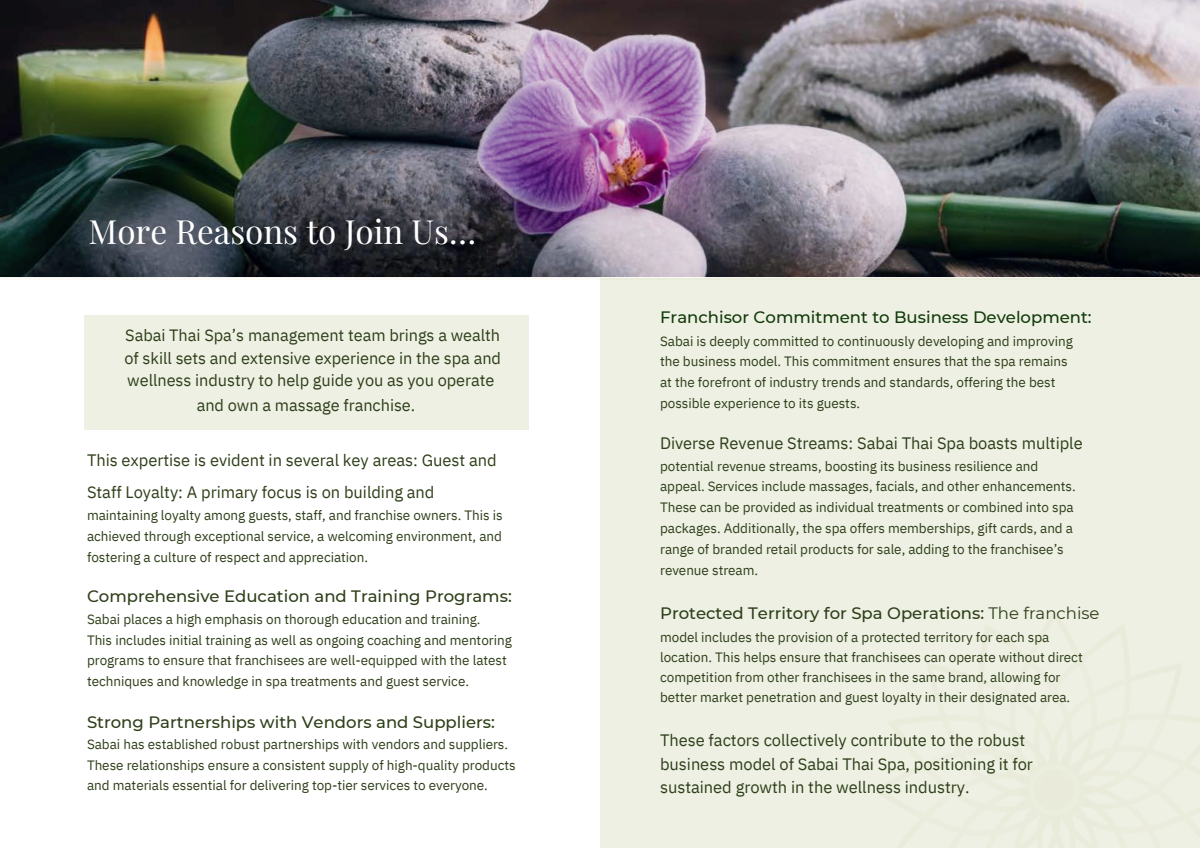
<style>
.page{position:relative;width:1200px;height:848px;background:#fff}
.page>*{position:absolute;margin:0;border:0;box-sizing:border-box;transform-origin:0 0}
.t1{font:33.22px "Playfair Display";color:#fff}
.t2{font:16.5px/23.1px "IBM Plex Sans";letter-spacing:-.005em;color:#2e3e19}
.t3{font:500 16.5px "Montserrat";color:#2e3e19}
.t4{font:500 16.5px "Montserrat";color:#123a09}
.t5{font:16.35px/22.5px "IBM Plex Sans";letter-spacing:-.005em;color:#2e3e19;text-align:justify}
.t6{font:13.5px/20.9px "IBM Plex Sans";letter-spacing:-.005em;color:#2e3e19}
.s1{font-weight:400}
</style>
<div class="page">
<div style="left:84px;top:315px;width:444px;height:114px;background:#edf0e3"></div>
<div style="left:600px;top:277px;width:600px;height:570px;background:#edf0e3"></div>
<img style="left:0;top:0;width:1200px;height:277px">
<hr style="left:0;top:277px;width:1200px;height:2px;background:#c1ac58">
<h1 class="t1" style="left:88px;top:205px;width:389px">More Reasons to Join Us…</h1>
<p class="t5" style="left:124px;top:323px;width:378px">Sabai Thai Spa’s management team brings a wealth of skill sets and extensive experience in the spa and wellness industry to help guide you as you operate</p>
<p class="t5" style="left:197px;top:392px;width:220px">and own a massage franchise.</p>
<p class="t2" style="left:87px;top:442px;width:411px;line-height:32.1px">This expertise is evident in several key areas: Guest and<br>Staff Loyalty: A primary focus is on building and</p>
<p class="t6" style="left:87px;top:503px;width:417px;text-align:justify">maintaining loyalty among guests, staff, and franchise owners. This is achieved through exceptional service, a welcoming environment, and fostering a culture of respect and appreciation.</p>
<p class="t3" style="left:87px;top:584px;width:426px">Comprehensive Education and Training Programs:</p>
<p class="t6" style="left:87px;top:607px;width:426px">Sabai places a high emphasis on thorough education and training.<br>This includes initial training as well as ongoing coaching and mentoring programs to ensure that franchisees are well-equipped with the latest techniques and knowledge in spa treatments and guest service.</p>
<p class="t3" style="left:87px;top:710px;width:409px">Strong Partnerships with Vendors and Suppliers:</p>
<p class="t6" style="left:87px;top:732px;width:430px">Sabai has established robust partnerships with vendors and suppliers.<br>These relationships ensure a consistent supply of high-quality products and materials essential for delivering top-tier services to everyone.</p>
<p class="t4" style="left:660px;top:306px;width:433px">Franchisor Commitment to Business Development:</p>
<p class="t6" style="left:660px;top:329px;width:414px">Sabai is deeply committed to continuously developing and improving the business model. This commitment ensures that the spa remains at the forefront of industry trends and standards, offering the best possible experience to its guests.</p>
<p class="t2" style="left:660px;top:429px;width:424px">Diverse Revenue Streams: Sabai Thai Spa boasts multiple</p>
<p class="t6" style="left:660px;top:454px;width:417px">potential revenue streams, boosting its business resilience and appeal. Services include massages, facials, and other enhancements.<br>These can be provided as individual treatments or combined into spa packages. Additionally, the spa offers memberships, gift cards, and a range of branded retail products for sale, adding to the franchisee’s revenue stream.</p>
<p class="t3" style="left:660px;top:601px;width:441px">Protected Territory for Spa Operations: <span class="s1">The franchise</span></p>
<p class="t6" style="left:660px;top:625px;width:424px;line-height:20.2px">model includes the provision of a protected territory for each spa location. This helps ensure that franchisees can operate without direct competition from other franchisees in the same brand, allowing for better market penetration and guest loyalty in their designated area.</p>
<p class="t2" style="left:660px;top:727px;width:374px">These factors collectively contribute to the robust business model of Sabai Thai Spa, positioning it for sustained growth in the wellness industry.</p>
</div>
